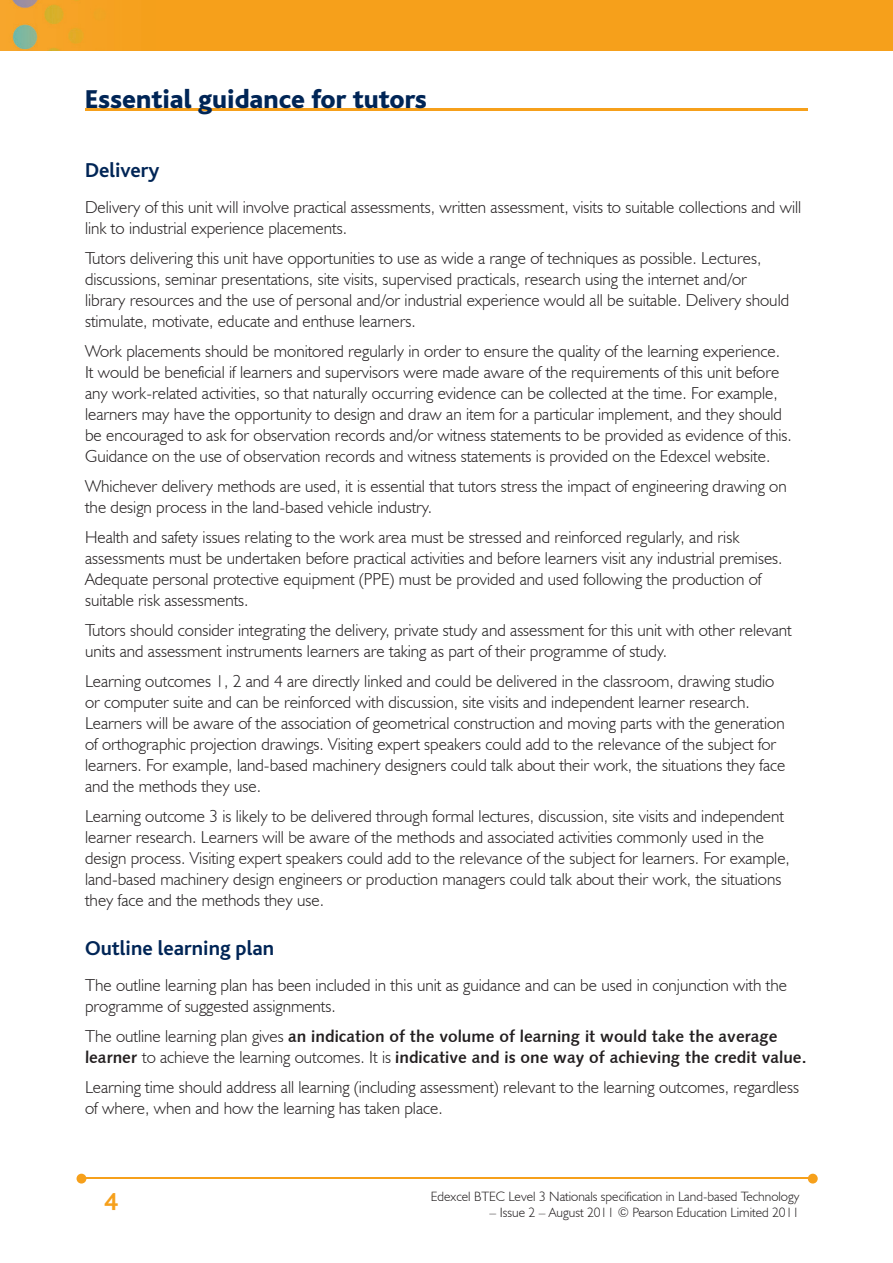
<style>
.page{position:relative;width:893px;height:1263px;background:#fff}
.page>*{position:absolute;margin:0;border:0;box-sizing:border-box;transform-origin:0 0}
.t1{font:800 27px "Bliss";color:#002556}
.t2{font:700 25.5px "Bliss";color:#f6a01b}
.t3{font:700 21px "Bliss";color:#002556}
.t4{font:300 17.25px/21px "Humanist 521 BT";color:#231f20}
.t5{font:16.5px/21px "Humanist 531 BT Bold A";color:#231f20}
.t6{font:300 13.5px "Humanist 521 BT";color:#231f20}
.s1{font-family:"Humanist 521 BT";font-weight:300;font-size:17.25px}
</style>
<div class="page">
<img style="left:0;top:0;width:893px;height:51px">
<hr style="left:82px;top:1178px;width:728px;height:1px;background:#f6a01b">
<svg style="left:808px;top:1174px;width:10px;height:9px"></svg>
<svg style="left:77px;top:1174px;width:9px;height:9px"></svg>
<hr style="left:85px;top:108px;width:723px;height:2px;background:#f6a01b">
<h1 class="t1" style="left:85px;top:85px;width:343px">Essential guidance for tutors</h1>
<p class="t3" style="left:85px;top:159px;width:76px">Delivery</p>
<p class="t4" style="left:85px;top:197px;width:718px">Delivery of this unit will involve practical assessments, written assessment, visits to suitable collections and will link to industrial experience placements.</p>
<p class="t4" style="left:85px;top:248px;width:706px">Tutors delivering this unit have opportunities to use as wide a range of techniques as possible. Lectures, discussions, seminar presentations, site visits, supervised practicals, research using the internet and/or library resources and the use of personal and/or industrial experience would all be suitable. Delivery should stimulate, motivate, educate and enthuse learners.</p>
<p class="t4" style="left:85px;top:341px;width:708px">Work placements should be monitored regularly in order to ensure the quality of the learning experience.<br>It would be beneficial if learners and supervisors were made aware of the requirements of this unit before any work-related activities, so that naturally occurring evidence can be collected at the time. For example, learners may have the opportunity to design and draw an item for a particular implement, and they should be encouraged to ask for observation records and/or witness statements to be provided as evidence of this.<br>Guidance on the use of observation records and witness statements is provided on the Edexcel website.</p>
<p class="t4" style="left:85px;top:476px;width:703px">Whichever delivery methods are used, it is essential that tutors stress the impact of engineering drawing on the design process in the land-based vehicle industry.</p>
<p class="t4" style="left:85px;top:527px;width:699px">Health and safety issues relating to the work area must be stressed and reinforced regularly, and risk assessments must be undertaken before practical activities and before learners visit any industrial premises.<br>Adequate personal protective equipment (PPE) must be provided and used following the production of suitable risk assessments.</p>
<p class="t4" style="left:85px;top:620px;width:708px">Tutors should consider integrating the delivery, private study and assessment for this unit with other relevant units and assessment instruments learners are taking as part of their programme of study.</p>
<p class="t4" style="left:85px;top:671px;width:702px">Learning outcomes 1, 2 and 4 are directly linked and could be delivered in the classroom, drawing studio or computer suite and can be reinforced with discussion, site visits and independent learner research.<br>Learners will be aware of the association of geometrical construction and moving parts with the generation of orthographic projection drawings. Visiting expert speakers could add to the relevance of the subject for learners. For example, land-based machinery designers could talk about their work, the situations they face and the methods they use.</p>
<p class="t4" style="left:85px;top:806px;width:706px">Learning outcome 3 is likely to be delivered through formal lectures, discussion, site visits and independent learner research. Learners will be aware of the methods and associated activities commonly used in the design process. Visiting expert speakers could add to the relevance of the subject for learners. For example, land-based machinery design engineers or production managers could talk about their work, the situations they face and the methods they use.</p>
<p class="t3" style="left:85px;top:937px;width:191px">Outline learning plan</p>
<p class="t4" style="left:85px;top:974px;width:704px">The outline learning plan has been included in this unit as guidance and can be used in conjunction with the programme of suggested assignments.</p>
<p class="t5" style="left:85px;top:1025px;width:723px"><span class="s1">The outline learning plan gives</span> an indication of the volume of learning it would take the average learner <span class="s1">to achieve the learning outcomes. It is</span> indicative and is one way of achieving the credit value.</p>
<p class="t4" style="left:85px;top:1076px;width:716px">Learning time should address all learning (including assessment) relevant to the learning outcomes, regardless of where, when and how the learning has taken place.</p>
<h2 class="t2" style="left:104px;top:1188px;width:15px">4</h2>
<p class="t6" style="left:431px;top:1188px;width:370px">Edexcel BTEC Level 3 Nationals specification in Land-based Technology</p>
<p class="t6" style="left:490px;top:1204px;width:311px">– Issue 2 – August 2011 © Pearson Education Limited 2011</p>
</div>
